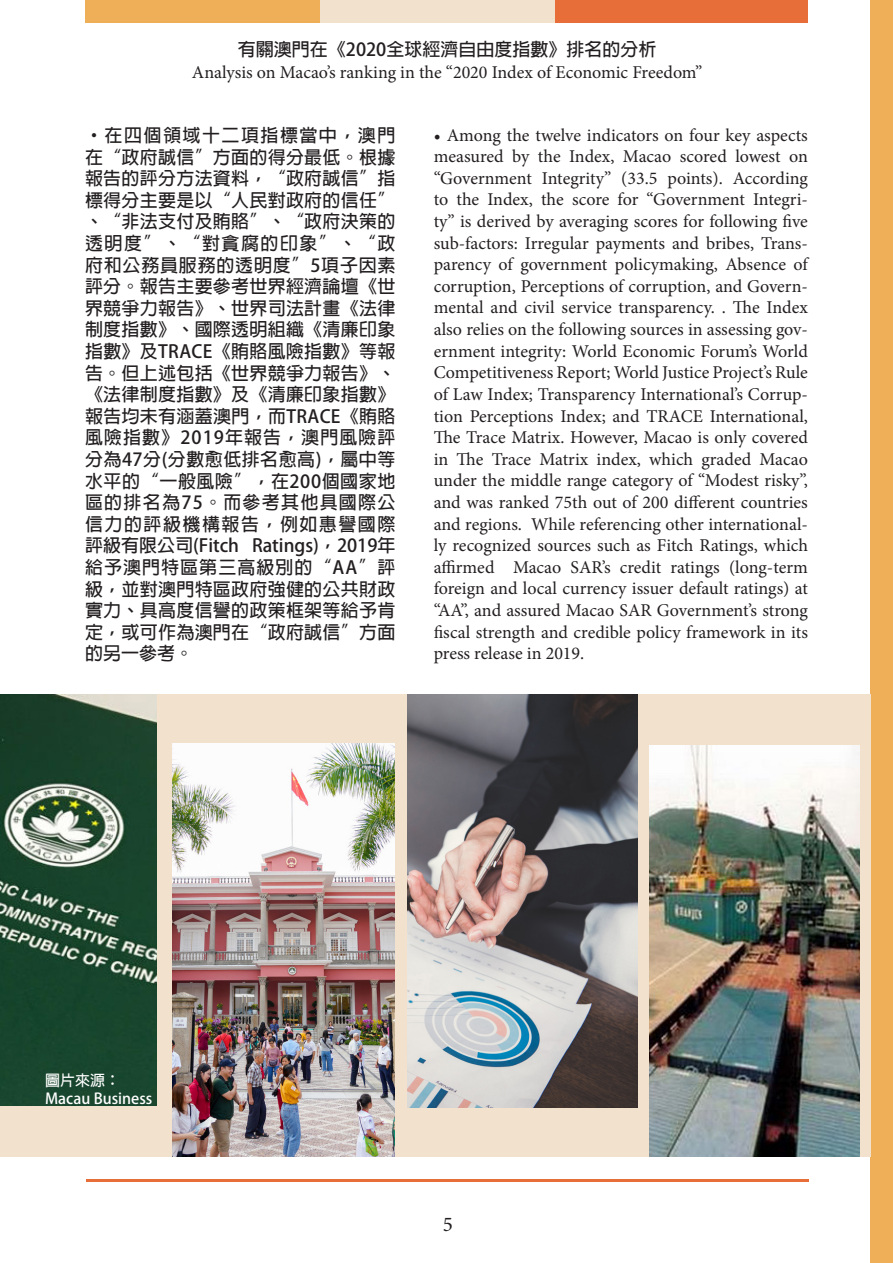
<style>
.page{position:relative;width:893px;height:1263px;background:#fff}
.page>*{position:absolute;margin:0;border:0;box-sizing:border-box;transform-origin:0 0}
.t1{font:21px "Minion Pro";color:#231f20}
.t2{font:18px/21.6px "Minion Pro";color:#231f20;text-align:justify}
.t3{font:700 18px/21.6px "Adobe Fan Heiti Std";letter-spacing:.015em;color:#231f20;text-align:justify}
.t4{font:700 15px "Adobe Fan Heiti Std";color:#fff}
</style>
<div class="page">
<div style="left:870px;top:0;width:23px;height:1263px;background:#efae58"></div>
<div style="left:0;top:695px;width:870px;height:462px;background:#f2e1cd"></div>
<img style="left:0;top:695px;width:157px;height:411px">
<img style="left:650px;top:746px;width:209px;height:411px">
<img style="left:408px;top:695px;width:229px;height:412px">
<img style="left:172px;top:744px;width:223px;height:413px">
<hr style="left:86px;top:1179px;width:723px;height:3px;background:#e76d39">
<div style="left:85px;top:0;width:235px;height:23px;background:#efae58"></div>
<div style="left:320px;top:0;width:236px;height:23px;background:#f2e1cd"></div>
<div style="left:556px;top:0;width:252px;height:23px;background:#e76d39"></div>
<p class="t3" style="left:238px;top:39px;width:420px">有關澳門在《2020全球經濟自由度指數》排名的分析</p>
<p class="t2" style="left:192px;top:61px;width:512px">Analysis on Macao’s ranking in the “2020 Index of Economic Freedom”</p>
<p class="t3" style="left:85px;top:125px;width:312px">‧在四個領域十二項指標當中，澳門在“政府誠信”方面的得分最低。根據報告的評分方法資料，“政府誠信”指標得分主要是以“人民對政府的信任”、“非法支付及賄賂”、“政府決策的透明度”、“對貪腐的印象”、“政府和公務員服務的透明度”5項子因素評分。報告主要參考世界經濟論壇《世界競爭力報告》、世界司法計畫《法律制度指數》、國際透明組織《清廉印象指數》及TRACE《賄賂風險指數》等報告。但上述包括《世界競爭力報告》、《法律制度指數》及《清廉印象指數》報告均未有涵蓋澳門，而TRACE《賄賂風險指數》2019年報告，澳門風險評分為47分(分數愈低排名愈高)，屬中等水平的“一般風險”，在200個國家地區的排名為75。而參考其他具國際公信力的評級機構報告，例如惠譽國際評級有限公司(Fitch Ratings)，2019年給予澳門特區第三高級別的“AA”評級，並對澳門特區政府強健的公共財政實力、具高度信譽的政策框架等給予肯定，或可作為澳門在“政府誠信”方面的另一參考。</p>
<p class="t2" style="left:434px;top:124px;width:376px">• Among the twelve indicators on four key aspects measured by the Index, Macao scored lowest on “Government Integrity” (33.5 points). According to the Index, the score for “Government Integri&shy;ty” is derived by averaging scores for following five sub-factors: Irregular payments and bribes, Trans&shy;parency of government policymaking, Absence of corruption, Perceptions of corruption, and Govern&shy;mental and civil service transparency. . The Index also relies on the following sources in assessing gov&shy;ernment integrity: World Economic Forum’s World Competitiveness Report; World Justice Project’s Rule of Law Index; Transparency International’s Corrup&shy;tion Perceptions Index; and TRACE International, The Trace Matrix. However, Macao is only covered in The Trace Matrix index, which graded Macao under the middle range category of “Modest risky”, and was ranked 75th out of 200 different countries and regions. While referencing other international&shy;ly recognized sources such as Fitch Ratings, which affirmed Macao SAR’s credit ratings (long-term foreign and local currency issuer default ratings) at “AA”, and assured Macao SAR Government’s strong fiscal strength and credible policy framework in its press release in 2019.</p>
<p class="t4" style="left:45px;top:1072px;width:76px">圖片來源：</p>
<p class="t4" style="left:45px;top:1090px;width:109px">Macau Business</p>
<p class="t1" style="left:443px;top:1210px;width:12px">5</p>
</div>
